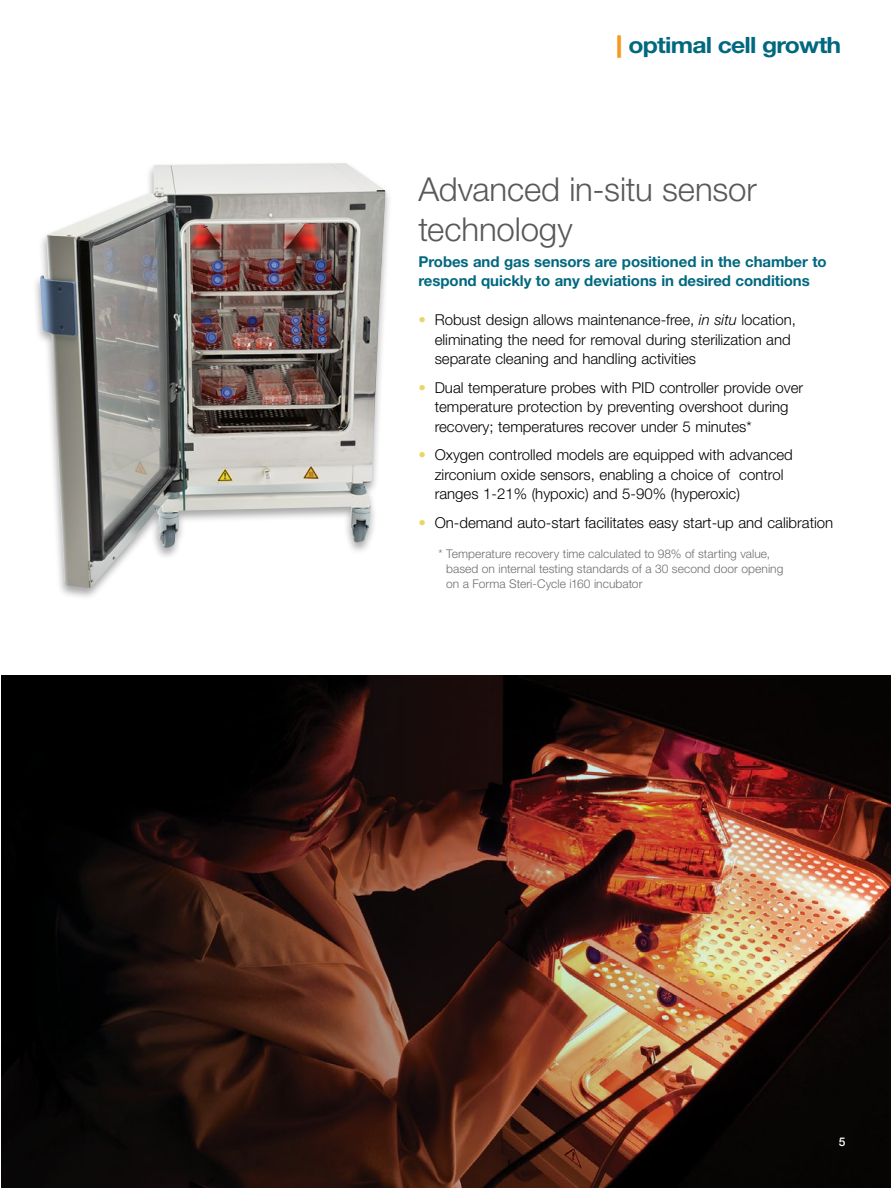
<style>
.page{position:relative;width:891px;height:1188px;background:#fff}
.page>*{position:absolute;margin:0;border:0;box-sizing:border-box;transform-origin:0 0}
.t1{font:300 33px/40.5px "Helvetica Neue LTW1 G";letter-spacing:-.005em;color:#58595b}
.t2{font:700 22.5px "Helvetica Neue LT Std";letter-spacing:-.03em;color:#00687f;scale:1.1 1}
.t3{font:300 15px/19.5px "Helvetica Neue LT Std";color:#000}
.t4{font:700 15px/19.5px "Helvetica Neue LT Std";letter-spacing:-.005em;color:#00687f}
.t5{font:300 12px/15px "Helvetica Neue LT Std";letter-spacing:.005em;color:#6d6e71}
.t6{font:500 12px "Helvetica Neue LT Std";color:#fff}
.s1{font-weight:800;color:#fff}
.s2{font-weight:800;color:#f8971d}
.s3{color:#e9d666}
.s4{font-style:italic}
</style>
<div class="page">
<hr style="left:0;top:675px;width:1px;height:513px;background:#3fbcda">
<img style="left:40px;top:163px;width:346px;height:425px">
<img style="left:1px;top:675px;width:887px;height:513px">
<h2 class="t2" style="left:606px;top:31px;width:216px"><span class="s1">|</span> <span class="s2">|</span> optimal cell growth</h2>
<h1 class="t1" style="left:418px;top:168px;width:340px">Advanced in-situ sensor technology</h1>
<p class="t4" style="left:418px;top:251px;width:410px">Probes and gas sensors are positioned in the chamber to respond quickly to any deviations in desired conditions</p>
<p class="t3" style="left:435px;top:310px;width:363px;text-indent:-16px"><span class="s3">•</span> Robust design allows maintenance-free, <span class="s4">in situ</span> location, eliminating the need for removal during sterilization and separate cleaning and handling activities</p>
<p class="t3" style="left:435px;top:377px;width:370px;text-indent:-16px"><span class="s3">•</span> Dual temperature probes with PID controller provide over temperature protection by preventing overshoot during recovery; temperatures recover under 5 minutes*</p>
<p class="t3" style="left:435px;top:445px;width:360px;text-indent:-16px"><span class="s3">•</span> Oxygen controlled models are equipped with advanced zirconium oxide sensors, enabling a choice of control ranges 1-21% (hypoxic) and 5-90% (hyperoxic)</p>
<p class="t3" style="left:418px;top:512px;width:416px"><span class="s3">•</span> On-demand auto-start facilitates easy start-up and calibration</p>
<p class="t5" style="left:446px;top:546px;width:339px;text-indent:-8px">* Temperature recovery time calculated to 98% of starting value, based on internal testing standards of a 30 second door opening on a Forma Steri-Cycle i160 incubator</p>
<p class="t6" style="left:839px;top:1135px;width:8px">5</p>
</div>
